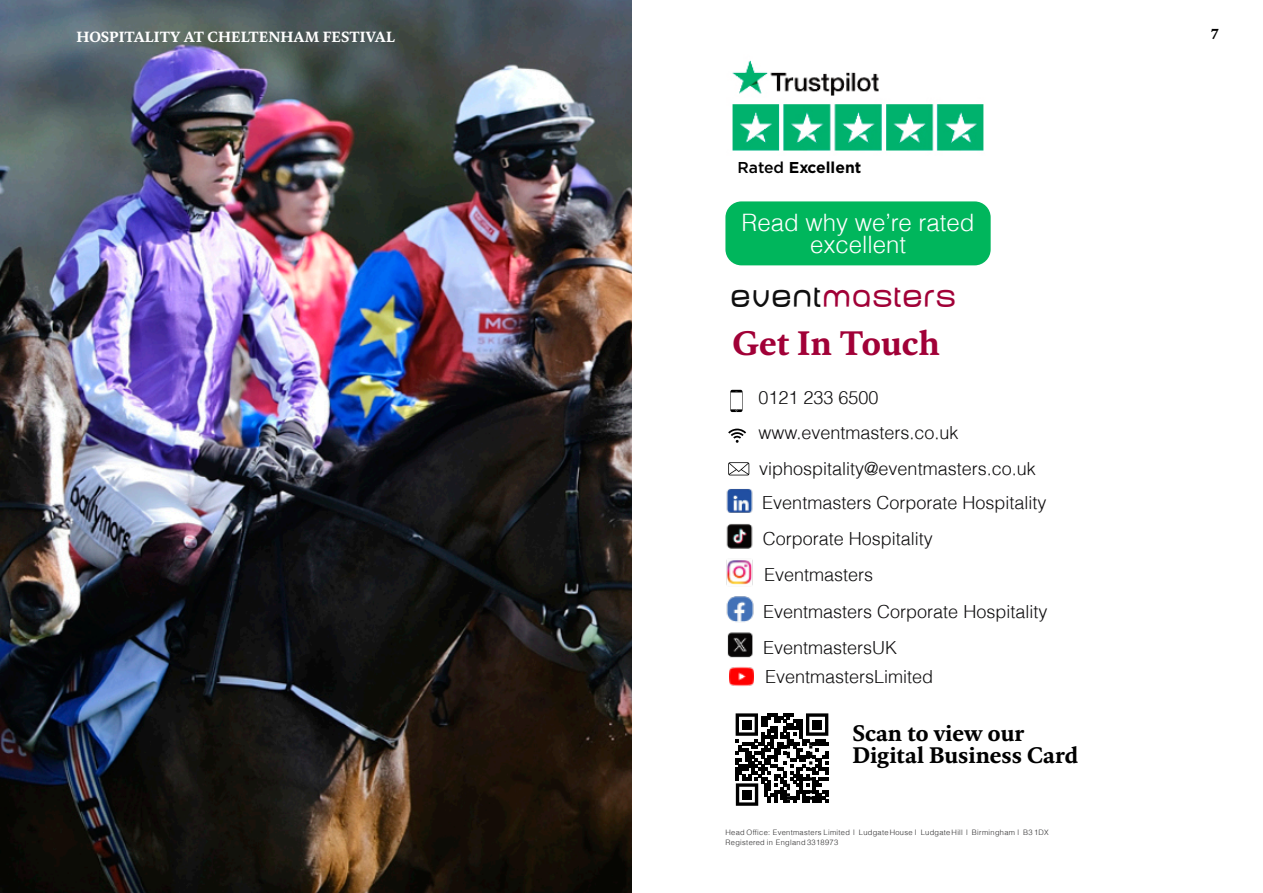
<style>
.page{position:relative;width:1263px;height:893px;background:#fff}
.page>*{position:absolute;margin:0;border:0;box-sizing:border-box;transform-origin:0 0}
.t1{font:700 34.5px "Kievit Serif";color:#a10037}
.t2{font:30px "Baby Mine Plump";color:#a10037}
.t3{font:300 24px/22px "Helv";color:#fff;text-align:center}
.t4{font:700 22.8px/22.8px "Kievit Serif";color:#000}
.t5{font:300 18px/36.3px "Helv";color:#0f0e0f}
.t6{font:700 15.75px "Gotham";color:#000}
.t7{font:700 15px "Kievit Serif";color:#fff}
.t8{font:700 15px "Kievit Serif";color:#000}
.t9{font:300 7.5px/10.5px "Helv";letter-spacing:.04em;color:#2a292a}
.s1{font-weight:500}
.s2{color:#0f0f0f}
</style>
<div class="page">
<img style="left:0;top:0;width:631px;height:893px">
<svg style="left:730px;top:390px;width:12px;height:22px"></svg>
<svg style="left:728px;top:429px;width:18px;height:14px"></svg>
<svg style="left:736px;top:713px;width:92px;height:93px"></svg>
<div style="left:742px;top:720px;width:10px;height:9px;background:#000"></div>
<div style="left:812px;top:720px;width:10px;height:9px;background:#000"></div>
<div style="left:742px;top:790px;width:10px;height:10px;background:#000"></div>
<svg style="left:728px;top:462px;width:21px;height:13px"></svg>
<img style="left:726px;top:489px;width:28px;height:169px">
<img style="left:732px;top:60px;width:252px;height:91px">
<div style="left:725px;top:201px;width:266px;height:64px;background:#00b65c;border-radius:16px"></div>
<img style="left:730px;top:667px;width:24px;height:19px">
<p class="t7" style="left:76px;top:31px;width:320px">HOSPITALITY AT CHELTENHAM FESTIVAL</p>
<p class="t8" style="left:1211px;top:25px;width:9px">7</p>
<p class="t6" style="left:737px;top:160px;width:125px"><span class="s1">Rated</span> Excellent</p>
<h3 class="t3" style="left:741px;top:211px;width:234px">Read why we’re rated excellent</h3>
<h2 class="t2" style="left:730px;top:285px;width:227px"><span class="s2">event</span>masters</h2>
<h1 class="t1" style="left:732px;top:329px;width:209px">Get In Touch</h1>
<p class="t5" style="left:758px;top:380px;width:279px;line-height:35.1px">0121 233 6500 www.eventmasters.co.uk viphospitality@eventmasters.co.uk</p>
<p class="t5" style="left:762px;top:484px;width:286px">Eventmasters Corporate Hospitality<br>Corporate Hospitality<br>Eventmasters<br>Eventmasters Corporate Hospitality<br>EventmastersUK</p>
<p class="t5" style="left:765px;top:658px;width:170px">EventmastersLimited</p>
<p class="t4" style="left:852px;top:723px;width:227px">Scan to view our<br>Digital Business Card</p>
<p class="t9" style="left:726px;top:826px;width:325px">Head Office: Eventmasters Limited | Ludgate House | Ludgate Hill | Birmingham | B3 1DX<br>Registered in England 3318973</p>
</div>
